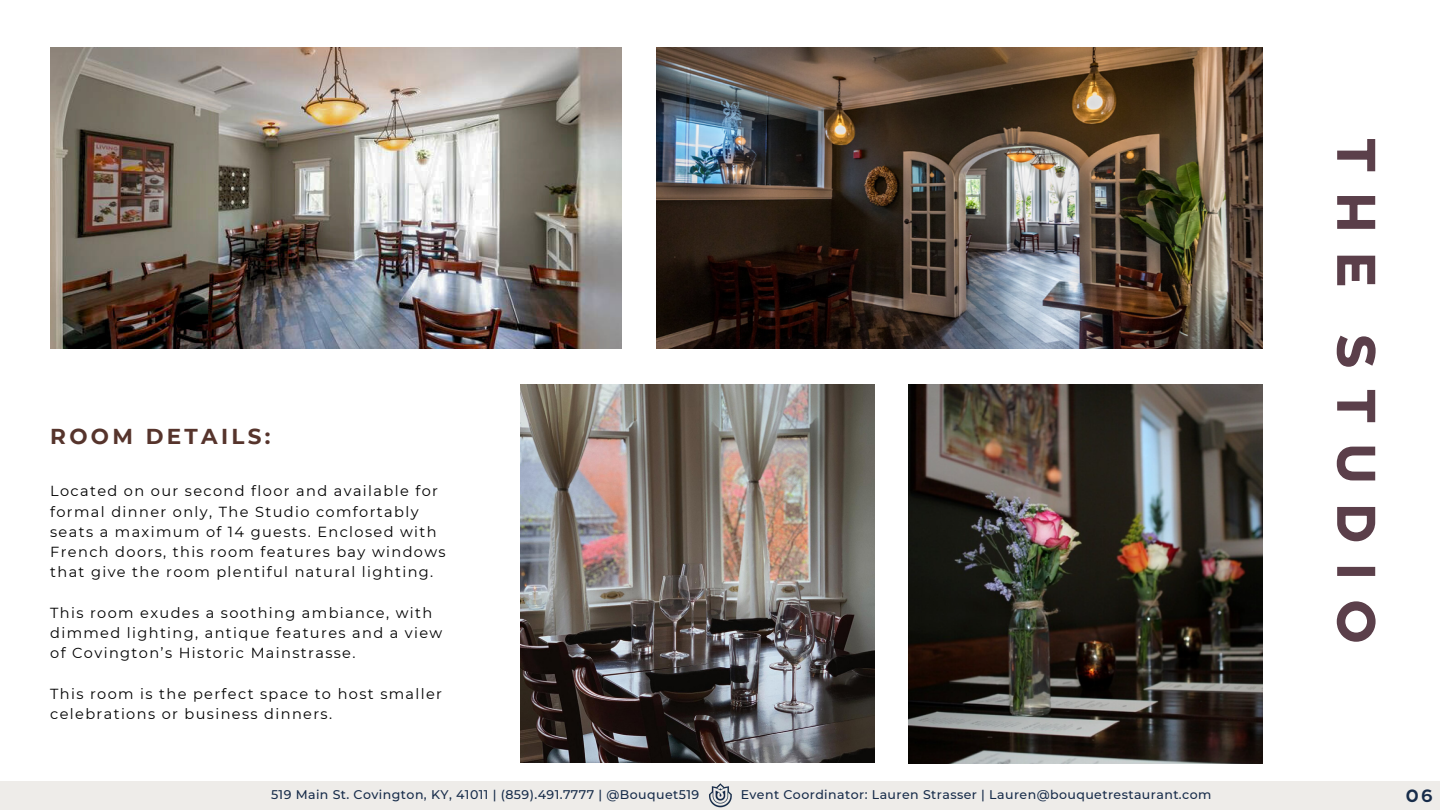
<style>
.page{position:relative;width:1440px;height:810px;background:#fff}
.page>*{position:absolute;margin:0;border:0;box-sizing:border-box;transform-origin:0 0}
.t1{font:51.7px "RTL Corporative Bold";letter-spacing:.405em;color:#5b3f4a}
.t2{font:700 21.6px "Montserrat";letter-spacing:.155em;color:#56342c}
.t3{font:17.7px "RTL Corporative Bold";color:#172c4a}
.t4{font:14.6px/20.2px "Montserrat";letter-spacing:.095em;color:#000}
.t5{font:500 12.6px "Montserrat";letter-spacing:.035em;color:#172c4a}
</style>
<div class="page">
<svg style="left:1336px;top:139px;width:40px;height:503px"></svg>
<div style="left:0;top:781px;width:1440px;height:29px;background:#eeece9"></div>
<img style="left:709px;top:784px;width:23px;height:24px">
<img style="left:50px;top:47px;width:572px;height:301px">
<img style="left:657px;top:47px;width:606px;height:301px">
<img style="left:521px;top:384px;width:354px;height:378px">
<img style="left:909px;top:384px;width:354px;height:379px">
<p class="t2" style="left:50px;top:423px;width:222px">ROOM DETAILS:</p>
<p class="t4" style="left:50px;top:481px;width:397px">Located on our second floor and available for formal dinner only, The Studio comfortably seats a maximum of 14 guests. Enclosed with French doors, this room features bay windows that give the room plentiful natural lighting.</p>
<p class="t4" style="left:50px;top:603px;width:394px">This room exudes a soothing ambiance, with dimmed lighting, antique features and a view of Covington’s Historic Mainstrasse.</p>
<p class="t4" style="left:50px;top:684px;width:393px">This room is the perfect space to host smaller celebrations or business dinners.</p>
<p class="t1" style="left:1391px;top:138px;width:507px;rotate:90deg">THE STUDIO</p>
<h2 class="t5" style="left:271px;top:787px;width:430px">519 Main St. Covington, KY, 41011 | (859).491.7777 | @Bouquet519</h2>
<h3 class="t5" style="left:741px;top:787px;width:472px">Event Coordinator: Lauren Strasser | Lauren@bouquetrestaurant.com</h3>
<h3 class="t3" style="left:1406px;top:784px;width:28px">06</h3>
</div>
